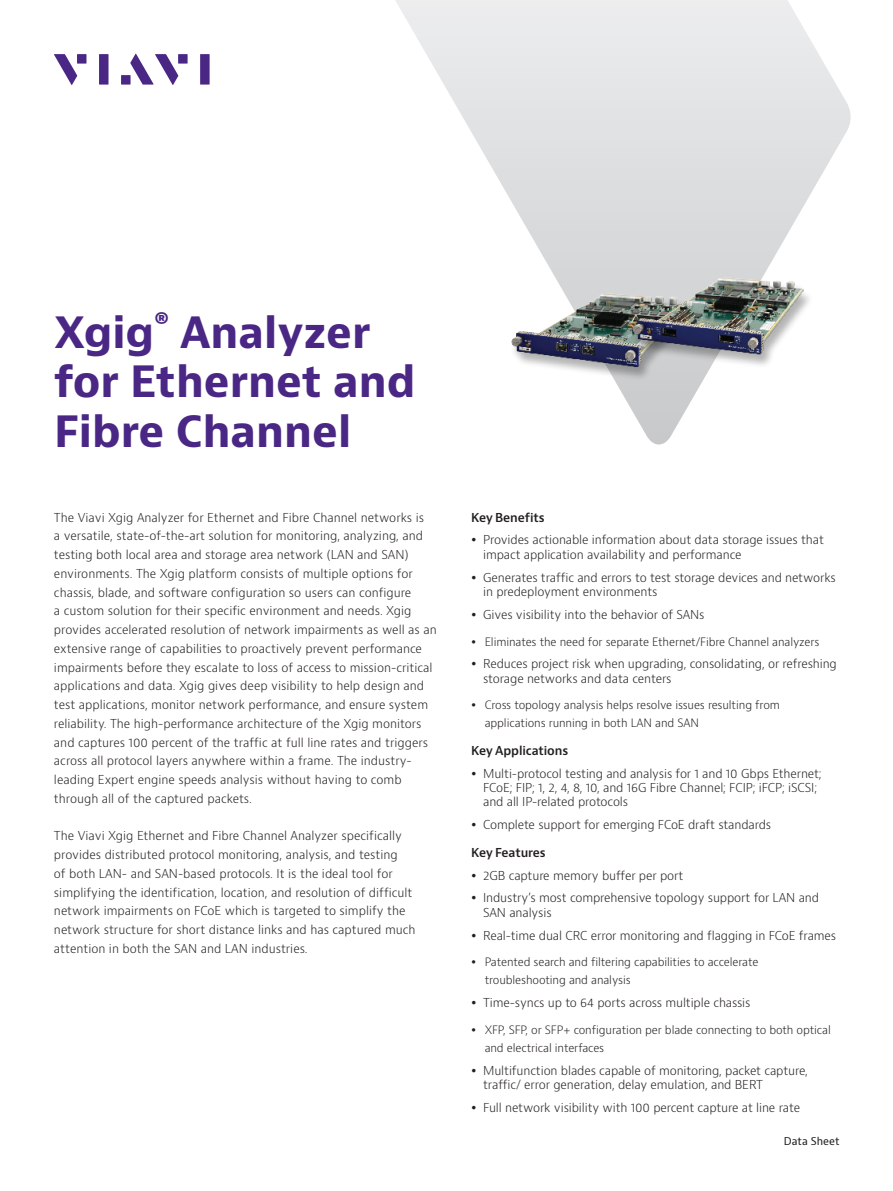
<style>
.page{position:relative;width:893px;height:1191px;background:#fff}
.page>*{position:absolute;margin:0;border:0;box-sizing:border-box;transform-origin:0 0}
.Cover_headline_28_33{font:700 42px/49.5px "Bernino Sans";color:#4a2785}
.Body_text_8_12_5{font:300 12px/18.8px "Bernino Sans";letter-spacing:-.005em;color:#231f20}
.Key_Features_Benefit{font:600 12px "Bernino Sans";letter-spacing:-.01em;color:#231f20}
.t1{font:300 11.25px/18px "Bernino Sans";letter-spacing:-.01em;color:#231f20}
.t2{font:10.5px "Bernino Sans";color:#231f20}
</style>
<div class="page">
<svg style="left:54px;top:54px;width:23px;height:31px"></svg>
<div style="left:77px;top:54px;width:9px;height:10px;background:#4a2785"></div>
<div style="left:99px;top:54px;width:10px;height:31px;background:#4a2785"></div>
<div style="left:178px;top:54px;width:10px;height:10px;background:#4a2785"></div>
<div style="left:200px;top:54px;width:10px;height:31px;background:#4a2785"></div>
<svg style="left:130px;top:54px;width:48px;height:31px"></svg>
<div style="left:121px;top:75px;width:10px;height:10px;background:#4a2785"></div>
<svg style="left:395px;top:0;width:456px;height:445px"></svg>
<img style="left:486px;top:233px;width:347px;height:147px">
<p class="Cover_headline_28_33" style="left:54px;top:308px;width:363px">Xgig<sup>®</sup> Analyzer for Ethernet and<br>Fibre Channel</p>
<p class="Body_text_8_12_5" style="left:54px;top:508px;width:384px">The Viavi Xgig Analyzer for Ethernet and Fibre Channel networks is<br>a versatile, state-of-the-art solution for monitoring, analyzing, and testing both local area and storage area network (LAN and SAN) environments. The Xgig platform consists of multiple options for chassis, blade, and software configuration so users can configure<br>a custom solution for their specific environment and needs. Xgig provides accelerated resolution of network impairments as well as an extensive range of capabilities to proactively prevent performance impairments before they escalate to loss of access to mission-critical applications and data. Xgig gives deep visibility to help design and test applications, monitor network performance, and ensure system reliability. The high-performance architecture of the Xgig monitors and captures 100 percent of the traffic at full line rates and triggers across all protocol layers anywhere within a frame. The industry&shy;leading Expert engine speeds analysis without having to comb through all of the captured packets.</p>
<p class="Body_text_8_12_5" style="left:54px;top:827px;width:363px">The Viavi Xgig Ethernet and Fibre Channel Analyzer specifically provides distributed protocol monitoring, analysis, and testing<br>of both LAN- and SAN-based protocols. It is the ideal tool for simplifying the identification, location, and resolution of difficult network impairments on FCoE which is targeted to simplify the network structure for short distance links and has captured much attention in both the SAN and LAN industries.</p>
<p class="Key_Features_Benefit" style="left:471px;top:509px;width:75px">Key Benefits</p>
<p class="Body_text_8_12_5" style="left:483px;top:533px;width:342px;line-height:14.4px">Provides actionable information about data storage issues that impact application availability and performance</p>
<p class="Body_text_8_12_5" style="left:483px;top:570px;width:354px;line-height:14.4px">Generates traffic and errors to test storage devices and networks in predeployment environments</p>
<p class="Body_text_8_12_5" style="left:483px;top:605px;width:223px">Gives visibility into the behavior of SANs</p>
<p class="t1" style="left:485px;top:632px;width:336px">Eliminates the need for separate Ethernet/Fibre Channel analyzers</p>
<p class="Body_text_8_12_5" style="left:483px;top:657px;width:355px;line-height:14.4px">Reduces project risk when upgrading, consolidating, or refreshing storage networks and data centers</p>
<p class="t1" style="left:485px;top:696px;width:297px">Cross topology analysis helps resolve issues resulting from applications running in both LAN and SAN</p>
<p class="Key_Features_Benefit" style="left:471px;top:742px;width:99px">Key Applications</p>
<p class="Body_text_8_12_5" style="left:483px;top:766px;width:340px;line-height:14.4px">Multi-protocol testing and analysis for 1 and 10 Gbps Ethernet;<br>FCoE; FIP; 1, 2, 4, 8, 10, and 16G Fibre Channel; FCIP; iFCP; iSCSI; and all IP-related protocols</p>
<p class="Body_text_8_12_5" style="left:483px;top:815px;width:290px">Complete support for emerging FCoE draft standards</p>
<p class="Key_Features_Benefit" style="left:471px;top:844px;width:76px">Key Features</p>
<p class="Body_text_8_12_5" style="left:483px;top:866px;width:202px">2GB capture memory buffer per port</p>
<p class="Body_text_8_12_5" style="left:483px;top:891px;width:337px;line-height:14.4px">Industry’s most comprehensive topology support for LAN and<br>SAN analysis</p>
<p class="Body_text_8_12_5" style="left:483px;top:926px;width:354px">Real-time dual CRC error monitoring and flagging in FCoE frames</p>
<p class="t1" style="left:485px;top:953px;width:275px">Patented search and filtering capabilities to accelerate troubleshooting and analysis</p>
<p class="Body_text_8_12_5" style="left:483px;top:993px;width:269px">Time-syncs up to 64 ports across multiple chassis</p>
<p class="t1" style="left:485px;top:1020px;width:348px">XFP, SFP, or SFP+ configuration per blade connecting to both optical and electrical interfaces</p>
<p class="Body_text_8_12_5" style="left:483px;top:1063px;width:326px;line-height:14.4px">Multifunction blades capable of monitoring, packet capture, traffic/ error generation, delay emulation, and BERT</p>
<p class="Body_text_8_12_5" style="left:483px;top:1098px;width:318px">Full network visibility with 100 percent capture at line rate</p>
<p class="t2" style="left:784px;top:1134px;width:57px">Data Sheet</p>
</div>
